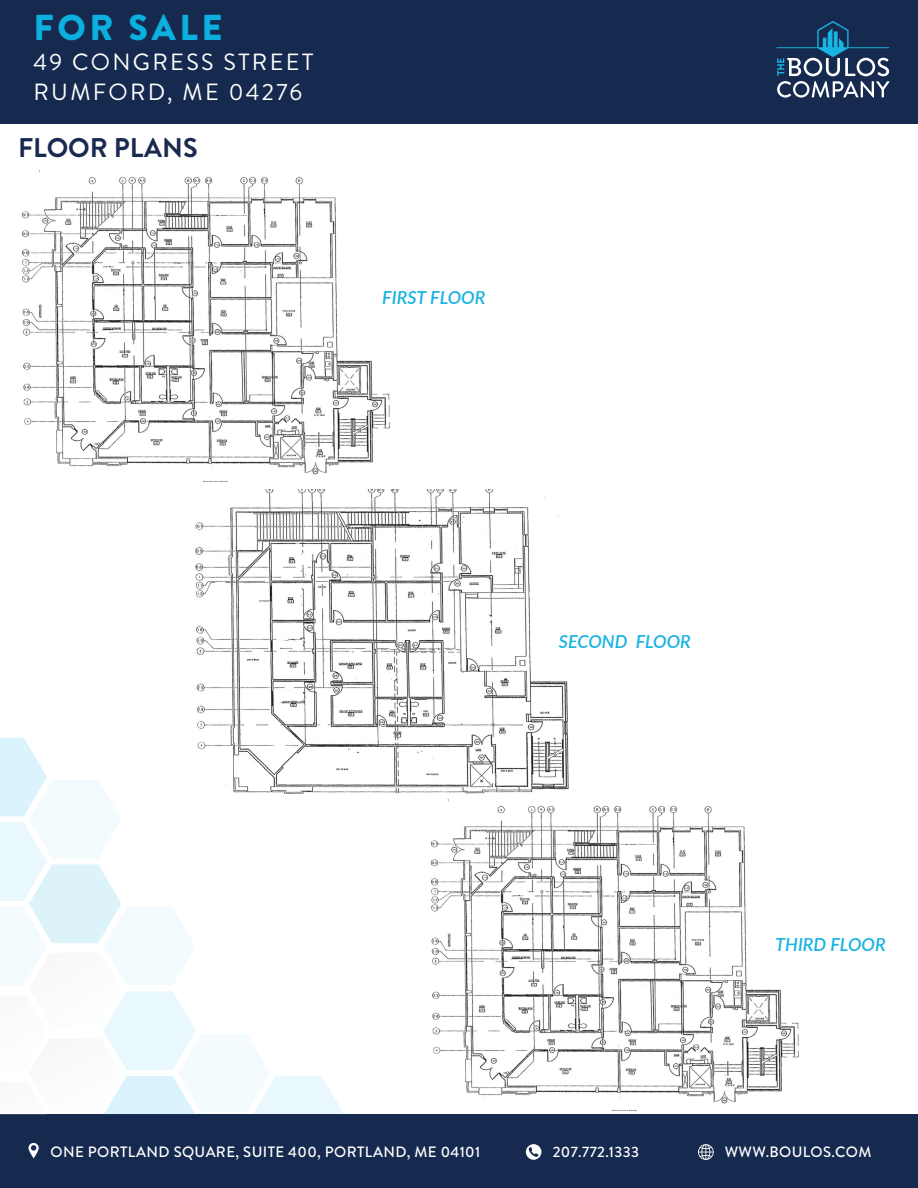
<style>
.page{position:relative;width:918px;height:1188px;background:#fff}
.page>*{position:absolute;margin:0;border:0;box-sizing:border-box;transform-origin:0 0}
.t1{font:900 36px "Brandon Grotesque";letter-spacing:.1em;color:#0bb0de}
.t2{font:700 27px "Brandon Grotesque";color:#1a294f}
.t3{font:23.4px "Brandon Grotesque";letter-spacing:.1em;color:#fff}
.t4{font:italic 600 18px "Lato";color:#1ab3e2}
.t5{font:500 15px "Brandon Grotesque";letter-spacing:.025em;color:#fff}
</style>
<div class="page">
<div style="left:0;top:0;width:918px;height:123px;background:#162a4f"></div>
<svg style="left:777px;top:21px;width:113px;height:77px"></svg>
<div style="left:0;top:1115px;width:918px;height:73px;background:#162a4f"></div>
<svg style="left:29px;top:1143px;width:10px;height:15px"></svg>
<svg style="left:526px;top:1144px;width:15px;height:16px"></svg>
<svg style="left:698px;top:1144px;width:16px;height:16px"></svg>
<svg style="left:0;top:738px;width:344px;height:377px"></svg>
<img style="left:21px;top:170px;width:369px;height:305px">
<img style="left:191px;top:489px;width:378px;height:311px">
<img style="left:428px;top:799px;width:371px;height:305px">
<p class="t1" style="left:33px;top:2px;width:191px">FOR SALE</p>
<p class="t3" style="left:33px;top:46px;width:281px">49 CONGRESS STREET</p>
<p class="t3" style="left:33px;top:76px;width:270px">RUMFORD, ME 04276</p>
<p class="t2" style="left:18px;top:129px;width:181px">FLOOR PLANS</p>
<p class="t4" style="left:382px;top:284px;width:105px">FIRST FLOOR</p>
<p class="t4" style="left:559px;top:629px;width:133px">SECOND FLOOR</p>
<p class="t4" style="left:775px;top:932px;width:112px">THIRD FLOOR</p>
<p class="t5" style="left:51px;top:1141px;width:431px">ONE PORTLAND SQUARE, SUITE 400, PORTLAND, ME 04101</p>
<p class="t5" style="left:553px;top:1141px;width:88px">207.772.1333</p>
<p class="t5" style="left:725px;top:1141px;width:148px">WWW.BOULOS.COM</p>
</div>
